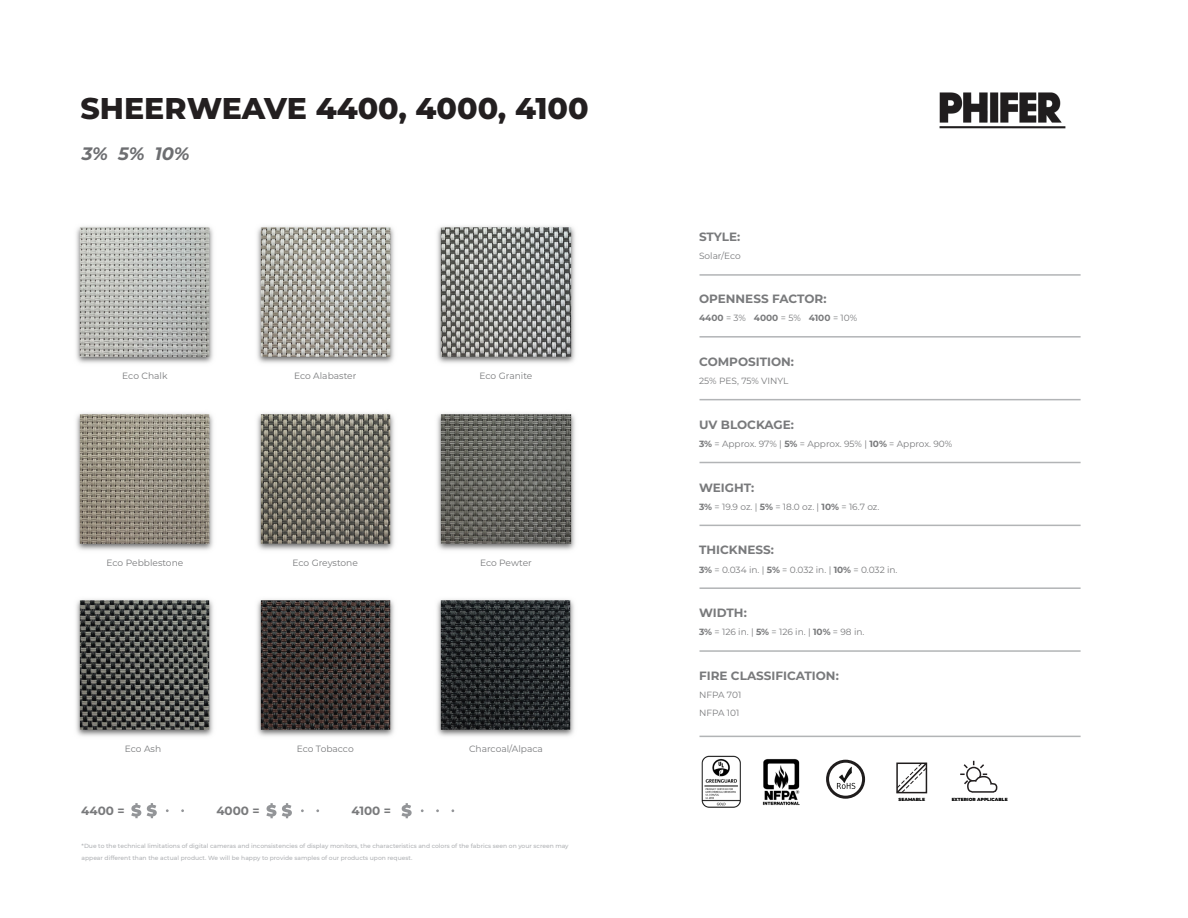
<style>
.page{position:relative;width:1188px;height:918px;background:#fff}
.page>*{position:absolute;margin:0;border:0;box-sizing:border-box;transform-origin:0 0}
.t1{font:800 30px "Montserrat";color:#231f20}
.t2{font:italic 700 18px "Montserrat";color:#6d6e71}
.t3{font:700 12px "Montserrat";color:#797a7c}
.t4{font:9.15px "Montserrat";color:#797a7c}
.t5{font:9px/18.1px "Montserrat";color:#797a7c}
.t6{font:700 9px "Montserrat";color:#797a7c}
.t7{font:500 6px/12px "Montserrat";color:#afb1b4}
.t8{font:900 4.5px "Montserrat";color:#000}
.s1{font-weight:400}
.s2{font-weight:700}
</style>
<div class="page">
<hr style="left:700px;top:274px;width:381px;height:2px;background:#b2b4b6">
<hr style="left:700px;top:336px;width:381px;height:2px;background:#b2b4b6">
<hr style="left:700px;top:399px;width:381px;height:1px;background:#b2b4b6">
<hr style="left:700px;top:462px;width:381px;height:1px;background:#b2b4b6">
<hr style="left:700px;top:525px;width:381px;height:1px;background:#b2b4b6">
<hr style="left:700px;top:587px;width:381px;height:2px;background:#b2b4b6">
<hr style="left:700px;top:650px;width:381px;height:2px;background:#b2b4b6">
<img style="left:939px;top:92px;width:127px;height:37px">
<hr style="left:700px;top:736px;width:381px;height:1px;background:#b2b4b6">
<img style="left:762px;top:759px;width:38px;height:47px">
<img style="left:701px;top:755px;width:40px;height:53px">
<svg style="left:837px;top:766px;width:18px;height:23px"></svg>
<div style="left:826px;top:760px;width:39px;height:39px;border:3px solid #201d1d;border-radius:50%"></div>
<img style="left:257px;top:226px;width:137px;height:137px">
<img style="left:76px;top:599px;width:137px;height:137px">
<img style="left:76px;top:226px;width:137px;height:137px">
<img style="left:437px;top:226px;width:138px;height:137px">
<img style="left:257px;top:413px;width:137px;height:137px">
<img style="left:76px;top:413px;width:137px;height:137px">
<img style="left:437px;top:413px;width:138px;height:137px">
<img style="left:257px;top:599px;width:137px;height:137px">
<svg style="left:896px;top:762px;width:32px;height:32px"></svg>
<svg style="left:960px;top:761px;width:38px;height:32px"></svg>
<img style="left:437px;top:599px;width:137px;height:137px">
<svg style="left:401px;top:803px;width:11px;height:15px"></svg>
<svg style="left:131px;top:803px;width:10px;height:15px"></svg>
<svg style="left:147px;top:803px;width:10px;height:15px"></svg>
<svg style="left:266px;top:803px;width:26px;height:15px"></svg>
<h1 class="t1" style="left:81px;top:86px;width:510px">SHEERWEAVE 4400, 4000, 4100</h1>
<h2 class="t2" style="left:82px;top:141px;width:110px">3% 5% 10%</h2>
<h3 class="t4" style="left:122px;top:370px;width:47px">Eco Chalk</h3>
<h3 class="t4" style="left:480px;top:370px;width:54px">Eco Granite</h3>
<h3 class="t4" style="left:294px;top:370px;width:64px">Eco Alabaster</h3>
<h3 class="t4" style="left:107px;top:556px;width:78px">Eco Pebblestone</h3>
<h3 class="t4" style="left:293px;top:556px;width:67px">Eco Greystone</h3>
<h3 class="t4" style="left:480px;top:556px;width:53px">Eco Pewter</h3>
<h3 class="t4" style="left:125px;top:742px;width:38px">Eco Ash</h3>
<h3 class="t4" style="left:297px;top:742px;width:58px">Eco Tobacco</h3>
<h3 class="t4" style="left:469px;top:742px;width:75px">Charcoal/Alpaca</h3>
<h3 class="t3" style="left:81px;top:802px;width:45px">4400 =</h3>
<h3 class="t3" style="left:216px;top:802px;width:45px">4000 =</h3>
<h3 class="t3" style="left:351px;top:802px;width:41px">4100 =</h3>
<p class="t7" style="left:82px;top:839px;width:489px">* Due to the technical limitations of digital cameras and inconsistencies of display monitors, the characteristics and colors of the fabrics seen on your screen may appear different than the actual product. We will be happy to provide samples of our products upon request.</p>
<h3 class="t3" style="left:699px;top:228px;width:43px">STYLE:</h3>
<h3 class="t5" style="left:699px;top:247px;width:43px">Solar/Eco</h3>
<h3 class="t3" style="left:699px;top:290px;width:129px">OPENNESS FACTOR:</h3>
<h3 class="t6" style="left:699px;top:311px;width:160px">4400 <span class="s1">= 3%</span> 4000 <span class="s1">= 5%</span> 4100 <span class="s1">= 10%</span></h3>
<h3 class="t3" style="left:699px;top:353px;width:97px">COMPOSITION:</h3>
<h3 class="t5" style="left:699px;top:371px;width:91px">25% PES, 75% VINYL</h3>
<h3 class="t3" style="left:699px;top:416px;width:96px">UV BLOCKAGE:</h3>
<h3 class="t5" style="left:699px;top:434px;width:255px"><span class="s2">3%</span> = Approx. 97% | <span class="s2">5%</span> = Approx. 95% | <span class="s2">10%</span> = Approx. 90%</h3>
<h3 class="t3" style="left:699px;top:479px;width:57px">WEIGHT:</h3>
<h3 class="t5" style="left:699px;top:497px;width:182px"><span class="s2">3%</span> = 19.9 oz. | <span class="s2">5%</span> = 18.0 oz. | <span class="s2">10%</span> = 16.7 oz.</h3>
<h3 class="t3" style="left:699px;top:542px;width:76px">THICKNESS:</h3>
<h3 class="t5" style="left:699px;top:560px;width:200px"><span class="s2">3%</span> = 0.034 in. | <span class="s2">5%</span> = 0.032 in. | <span class="s2">10%</span> = 0.032 in.</h3>
<h3 class="t3" style="left:699px;top:604px;width:49px">WIDTH:</h3>
<h3 class="t5" style="left:699px;top:623px;width:167px"><span class="s2">3%</span> = 126 in. | <span class="s2">5%</span> = 126 in. | <span class="s2">10%</span> = 98 in.</h3>
<h3 class="t3" style="left:699px;top:667px;width:141px">FIRE CLASSIFICATION:</h3>
<h3 class="t5" style="left:699px;top:686px;width:44px">NFPA 701<br>NFPA 101</h3>
<p class="t8" style="left:898px;top:796px;width:28px">SEAMABLE</p>
<p class="t8" style="left:952px;top:796px;width:58px">EXTERIOR APPLICABLE</p>
</div>
